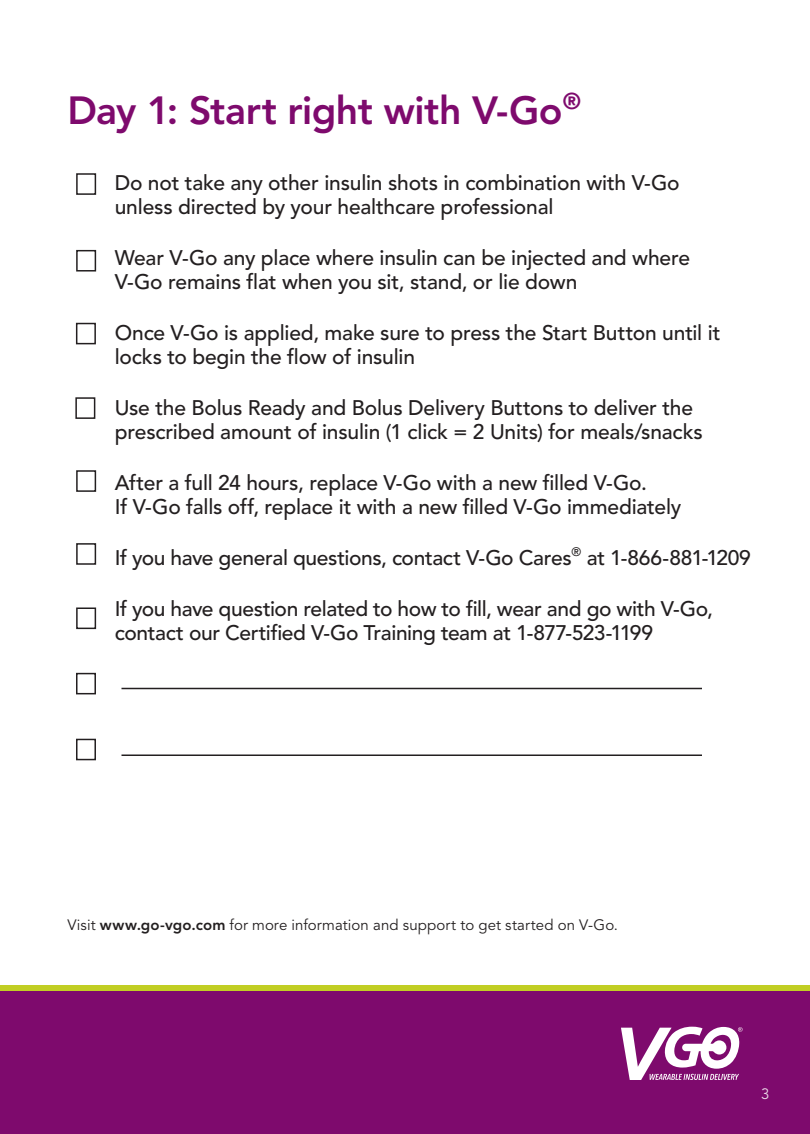
<style>
.page{position:relative;width:810px;height:1134px;background:#fff}
.page>*{position:absolute;margin:0;border:0;box-sizing:border-box;transform-origin:0 0}
.Section_Headline__26{font:800 39px "Avenir LT Std";letter-spacing:-.01em;color:#7e0a6d}
.Check_Box_list{font:500 21px/24px "Avenir LT Std";letter-spacing:-.01em;color:#231f20}
.Bottom_Support_Copy{font:15px "Avenir LT Std";letter-spacing:.005em;color:#231f20}
.t1{font:15px "Avenir LT Std";color:#fff}
.s1{font-weight:800}
</style>
<div class="page">
<hr style="left:122px;top:688px;width:580px;height:1px;background:#231f20">
<hr style="left:122px;top:754px;width:580px;height:2px;background:#231f20">
<div style="left:0;top:986px;width:810px;height:148px;background:#7e0a6d"></div>
<div style="left:0;top:986px;width:810px;height:5px;background:#c1ce23"></div>
<svg style="left:621px;top:1027px;width:122px;height:53px"></svg>
<div style="left:76px;top:173px;width:20px;height:22px;border:2px solid #231f20"></div>
<div style="left:76px;top:250px;width:20px;height:22px;border:2px solid #231f20"></div>
<div style="left:76px;top:323px;width:20px;height:21px;border:2px solid #231f20"></div>
<div style="left:75px;top:397px;width:20px;height:22px;border:2px solid #231f20"></div>
<div style="left:76px;top:470px;width:20px;height:22px;border:2px solid #231f20"></div>
<div style="left:76px;top:543px;width:20px;height:22px;border:2px solid #231f20"></div>
<div style="left:76px;top:739px;width:20px;height:21px;border:2px solid #231f20"></div>
<div style="left:76px;top:673px;width:20px;height:21px;border:2px solid #231f20"></div>
<div style="left:76px;top:608px;width:20px;height:21px;border:2px solid #231f20"></div>
<p class="Section_Headline__26" style="left:68px;top:87px;width:515px">Day 1: Start right with V-Go<sup>®</sup></p>
<p class="Check_Box_list" style="left:115px;top:171px;width:566px">Do not take any other insulin shots in combination with V-Go unless directed by your healthcare professional</p>
<p class="Check_Box_list" style="left:115px;top:246px;width:577px">Wear V-Go any place where insulin can be injected and where<br>V-Go remains flat when you sit, stand, or lie down</p>
<p class="Check_Box_list" style="left:115px;top:321px;width:607px">Once V-Go is applied, make sure to press the Start Button until it locks to begin the flow of insulin</p>
<p class="Check_Box_list" style="left:115px;top:396px;width:590px">Use the Bolus Ready and Bolus Delivery Buttons to deliver the prescribed amount of insulin (1 click = 2 Units) for meals/snacks</p>
<p class="Check_Box_list" style="left:115px;top:471px;width:568px">After a full 24 hours, replace V-Go with a new filled V-Go.<br>If V-Go falls off, replace it with a new filled V-Go immediately</p>
<p class="Check_Box_list" style="left:115px;top:546px;width:638px">If you have general questions, contact V-Go Cares<sup>®</sup> at 1-866-881-1209</p>
<p class="Check_Box_list" style="left:115px;top:597px;width:600px">If you have question related to how to fill, wear and go with V-Go, contact our Certified V-Go Training team at 1-877-523-1199</p>
<p class="Bottom_Support_Copy" style="left:68px;top:916px;width:552px">Visit <span class="s1">www.go-vgo.com</span> for more information and support to get started on V-Go.</p>
<p class="t1" style="left:761px;top:1085px;width:10px">3</p>
</div>
